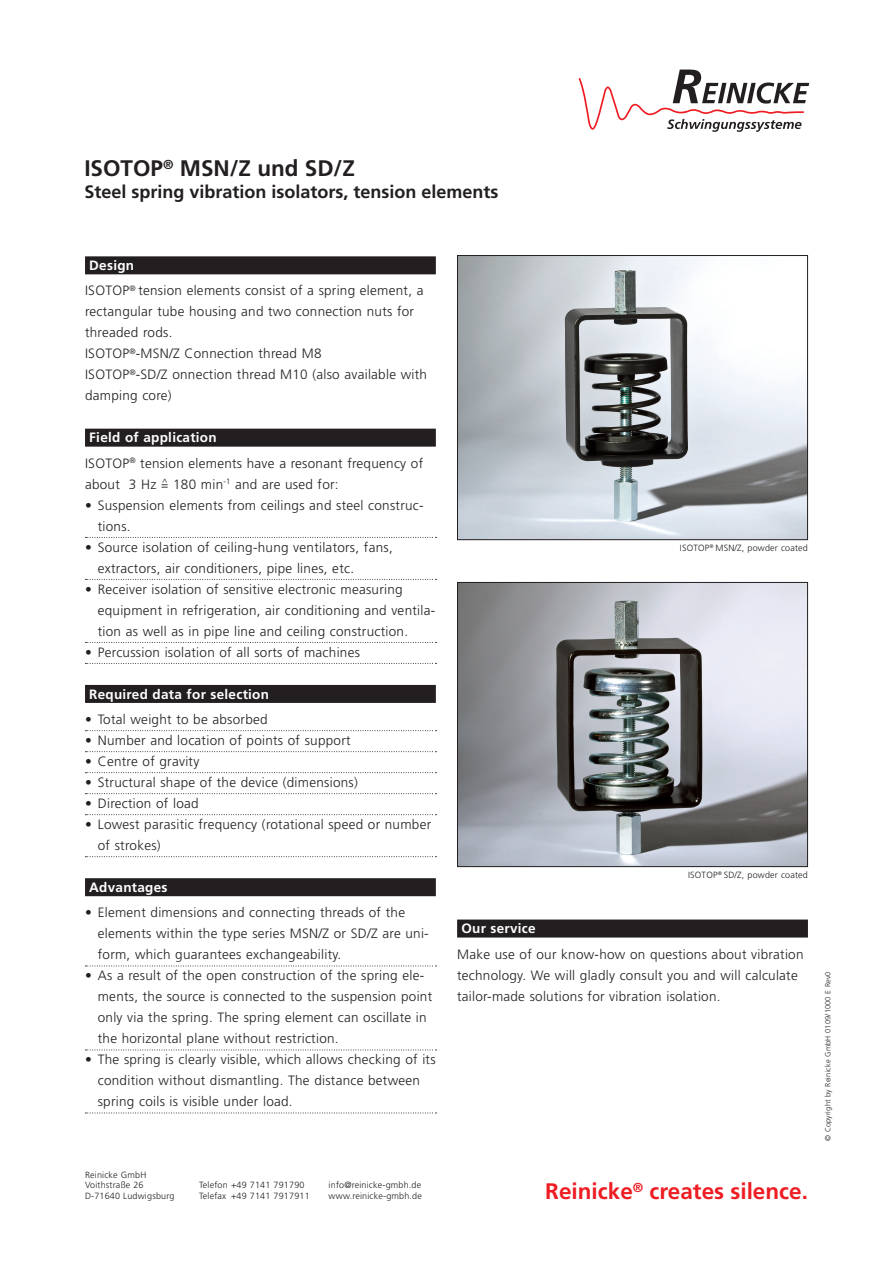
<style>
.page{position:relative;width:893px;height:1263px;background:#fff}
.page>*{position:absolute;margin:0;border:0;box-sizing:border-box;transform-origin:0 0}
.t1{font:700 22.5px "Frutiger";color:#ee1d23}
.t2{font:700 22.5px "Frutiger";color:#231f20}
.t3{font:700 18px "Frutiger";color:#231f20}
.Aufzählung{font:300 13.5px/21px "Frutiger";letter-spacing:.02em;color:#231f20}
.Copy{font:300 13.5px/21px "Frutiger";letter-spacing:.02em;color:#231f20}
.Subhead{font:700 13.5px "Frutiger";letter-spacing:.02em;color:#fff}
.t4{font:300 12px "Frutiger";color:#231f20}
.Copy-2{font:300 9px "Frutiger";letter-spacing:.02em;color:#231f20}
.t5{font:300 7.5px "Frutiger";letter-spacing:.02em;color:#231f20}
</style>
<div class="page">
<svg style="left:578px;top:69px;width:231px;height:63px"></svg>
<div style="left:85px;top:256px;width:351px;height:18px;background:#231f20"></div>
<div style="left:85px;top:429px;width:351px;height:18px;background:#231f20"></div>
<svg style="left:85px;top:537px;width:351px;height:1px"></svg>
<svg style="left:85px;top:579px;width:351px;height:1px"></svg>
<svg style="left:85px;top:642px;width:351px;height:1px"></svg>
<svg style="left:85px;top:663px;width:351px;height:1px"></svg>
<div style="left:85px;top:685px;width:351px;height:18px;background:#231f20"></div>
<svg style="left:85px;top:730px;width:351px;height:1px"></svg>
<svg style="left:85px;top:751px;width:351px;height:1px"></svg>
<svg style="left:85px;top:772px;width:351px;height:1px"></svg>
<svg style="left:85px;top:793px;width:351px;height:1px"></svg>
<svg style="left:85px;top:814px;width:351px;height:1px"></svg>
<svg style="left:85px;top:856px;width:351px;height:1px"></svg>
<div style="left:85px;top:878px;width:351px;height:18px;background:#231f20"></div>
<svg style="left:85px;top:965px;width:351px;height:1px"></svg>
<svg style="left:85px;top:1049px;width:351px;height:1px"></svg>
<svg style="left:85px;top:1112px;width:351px;height:1px"></svg>
<div style="left:457px;top:919px;width:351px;height:18px;background:#231f20"></div>
<img style="left:459px;top:257px;width:347px;height:281px">
<div style="left:457px;top:255px;width:351px;height:285px;border:1px solid #231f20"></div>
<img style="left:459px;top:584px;width:347px;height:281px">
<div style="left:457px;top:582px;width:351px;height:285px;border:1px solid #231f20"></div>
<p class="t2" style="left:84px;top:155px;width:272px">ISOTOP<sup>®</sup> MSN/Z und SD/Z</p>
<p class="t3" style="left:84px;top:181px;width:416px">Steel spring vibration isolators, tension elements</p>
<p class="Subhead" style="left:89px;top:257px;width:46px">Design</p>
<p class="Copy" style="left:85px;top:280px;width:340px">ISOTOP<sup>®</sup> tension elements consist of a spring element, a rectangular tube housing and two connection nuts for threaded rods.<br>ISOTOP<sup>®</sup>-MSN/Z Connection thread M8</p>
<p class="Copy" style="left:85px;top:364px;width:344px">ISOTOP<sup>®</sup>-SD/Z onnection thread M10 (also available with damping core)</p>
<p class="Subhead" style="left:89px;top:430px;width:129px">Field of application</p>
<p class="Copy" style="left:85px;top:453px;width:340px">ISOTOP<sup>®</sup> tension elements have a resonant frequency of about 3 Hz</p>
<p class="t4" style="left:161px;top:478px;width:9px">=<sup>^</sup></p>
<p class="Copy" style="left:173px;top:474px;width:167px">180 min<sup>-1</sup> and are used for:</p>
<p class="Aufzählung" style="left:98px;top:495px;width:327px;text-indent:-13px">• Suspension elements from ceilings and steel construc&shy;tions.</p>
<p class="Aufzählung" style="left:98px;top:537px;width:296px;text-indent:-13px">• Source isolation of ceiling-hung ventilators, fans, extractors, air conditioners, pipe lines, etc.</p>
<p class="Aufzählung" style="left:98px;top:579px;width:339px;text-indent:-13px">• Receiver isolation of sensitive electronic measuring equipment in refrigeration, air conditioning and ventila&shy;tion as well as in pipe line and ceiling construction.</p>
<p class="Aufzählung" style="left:85px;top:642px;width:276px">• Percussion isolation of all sorts of machines</p>
<p class="Subhead" style="left:89px;top:686px;width:181px">Required data for selection</p>
<p class="Aufzählung" style="left:85px;top:709px;width:184px">• Total weight to be absorbed</p>
<p class="Aufzählung" style="left:85px;top:730px;width:267px">• Number and location of points of support</p>
<p class="Aufzählung" style="left:85px;top:751px;width:116px">• Centre of gravity</p>
<p class="Aufzählung" style="left:85px;top:772px;width:274px">• Structural shape of the device (dimensions)</p>
<p class="Aufzählung" style="left:85px;top:793px;width:115px">• Direction of load</p>
<p class="Aufzählung" style="left:98px;top:814px;width:335px;text-indent:-13px">• Lowest parasitic frequency (rotational speed or number of strokes)</p>
<p class="Subhead" style="left:89px;top:879px;width:80px">Advantages</p>
<p class="Aufzählung" style="left:98px;top:902px;width:332px;text-indent:-13px">• Element dimensions and connecting threads of the elements within the type series MSN/Z or SD/Z are uni&shy;form, which guarantees exchangeability.</p>
<p class="Aufzählung" style="left:98px;top:965px;width:336px;text-indent:-13px">• As a result of the open construction of the spring ele&shy;ments, the source is connected to the suspension point only via the spring. The spring element can oscillate in the horizontal plane without restriction.</p>
<p class="Aufzählung" style="left:98px;top:1049px;width:339px;text-indent:-13px">• The spring is clearly visible, which allows checking of its condition without dismantling. The distance between spring coils is visible under load.</p>
<p class="Copy-2" style="left:85px;top:1169px;width:63px">Reinicke GmbH</p>
<p class="Copy-2" style="left:85px;top:1180px;width:60px">Voithstraße 26</p>
<p class="Copy-2" style="left:85px;top:1191px;width:91px">D-71640 Ludwigsburg</p>
<p class="Copy-2" style="left:199px;top:1180px;width:107px">Telefon +49 7141 791790</p>
<p class="Copy-2" style="left:199px;top:1191px;width:112px">Telefax +49 7141 7917911</p>
<p class="Copy-2" style="left:329px;top:1180px;width:94px">info@reinicke-gmbh.de</p>
<p class="Copy-2" style="left:329px;top:1191px;width:95px">www.reinicke-gmbh.de</p>
<p class="Copy-2" style="left:680px;top:543px;width:130px">ISOTOP<sup>®</sup> MSN/Z, powder coated</p>
<p class="Copy-2" style="left:688px;top:870px;width:121px">ISOTOP<sup>®</sup> SD/Z, powder coated</p>
<p class="Subhead" style="left:461px;top:921px;width:76px">Our service</p>
<p class="Copy" style="left:457px;top:943px;width:348px">Make use of our know-how on questions about vibration technology. We will gladly consult you and will calculate tailor-made solutions for vibration isolation.</p>
<p class="t1" style="left:545px;top:1178px;width:264px">Reinicke<sup>®</sup> creates silence.</p>
<p class="t5" style="left:824px;top:1141px;width:171px;rotate:-90deg">© Copyright by Reinicke GmbH 0109/1000 E Rev0</p>
</div>
